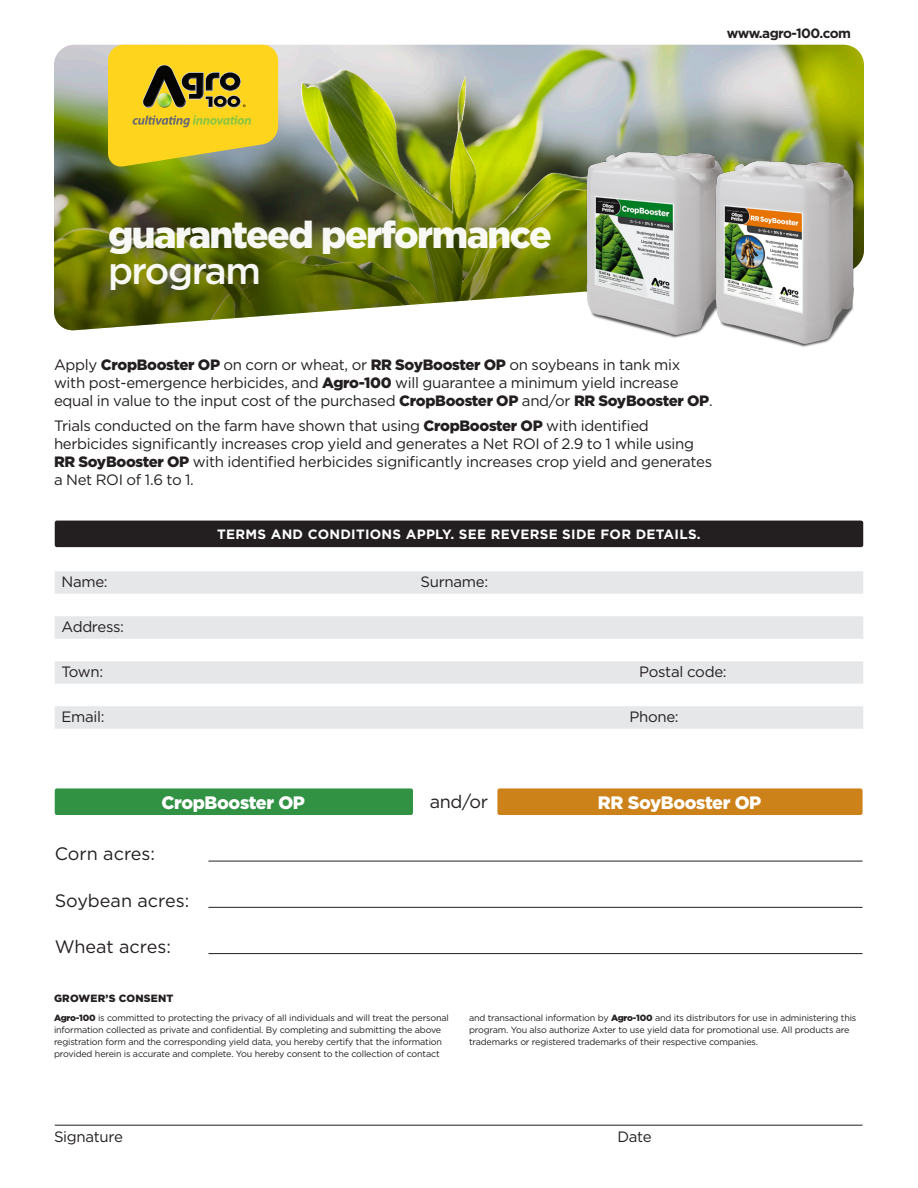
<style>
.page{position:relative;width:918px;height:1188px;background:#fff}
.page>*{position:absolute;margin:0;border:0;box-sizing:border-box;transform-origin:0 0}
.t1{font:900 37.5px "Gotham";letter-spacing:-.04em;color:#fff}
.t2{font:500 37.5px "Gotham";letter-spacing:-.04em;color:#fff}
.t3{font:18px "Gotham";color:#231f20}
.t4{font:900 18px "Gotham";letter-spacing:-.02em;color:#fff}
.Texte{font:15px/18px "Gotham";letter-spacing:-.02em;color:#231f20}
.t5{font:700 13.5px "Gotham";letter-spacing:.02em;color:#fff}
.t6{font:700 13.5px "Gotham";letter-spacing:-.04em;color:#231f20}
.Légal{font:900 10.5px "Gotham";letter-spacing:.02em;color:#231f20}
.Légal-2{font:9px/12px "Gotham";letter-spacing:-.02em;color:#231f20}
.s1{font-weight:900}
</style>
<div class="page">
<img style="left:54px;top:45px;width:810px;height:286px">
<svg style="left:108px;top:45px;width:170px;height:123px;background:#d6ba2a"></svg>
<div style="left:55px;top:521px;width:808px;height:26px;background:#231f20;border-radius:2px"></div>
<div style="left:55px;top:571px;width:808px;height:23px;background:#e6e7e9"></div>
<div style="left:55px;top:616px;width:808px;height:23px;background:#e6e7e9"></div>
<div style="left:55px;top:661px;width:808px;height:23px;background:#e6e7e9"></div>
<div style="left:55px;top:706px;width:808px;height:23px;background:#e6e7e9"></div>
<div style="left:55px;top:788px;width:358px;height:27px;background:#329244;border-radius:2px"></div>
<div style="left:497px;top:788px;width:366px;height:27px;background:#cd8119;border-radius:2px"></div>
<hr style="left:208px;top:861px;width:655px;height:1px;background:#231f20">
<hr style="left:55px;top:1125px;width:808px;height:1px;background:#231f20">
<hr style="left:208px;top:907px;width:655px;height:1px;background:#231f20">
<hr style="left:208px;top:953px;width:655px;height:1px;background:#231f20">
<img style="left:574px;top:132px;width:164px;height:206px">
<img style="left:703px;top:141px;width:161px;height:206px">
<p class="t6" style="left:727px;top:24px;width:126px">www.agro-100.com</p>
<h1 class="t1" style="left:108px;top:209px;width:445px">guaranteed performance</h1>
<h1 class="t2" style="left:108px;top:246px;width:154px">program</h1>
<p class="Texte" style="left:54px;top:355px;width:660px">Apply <span class="s1">CropBooster OP</span> on corn or wheat, or <span class="s1">RR SoyBooster OP</span> on soybeans in tank mix with post-emergence herbicides, and <span class="s1">Agro-100</span> will guarantee a minimum yield increase equal in value to the input cost of the purchased <span class="s1">CropBooster OP</span> and/or <span class="s1">RR SoyBooster OP</span>.</p>
<p class="Texte" style="left:54px;top:417px;width:660px">Trials conducted on the farm have shown that using <span class="s1">CropBooster OP</span> with identified herbicides significantly increases crop yield and generates a Net ROI of 2.9 to 1 while using <span class="s1">RR SoyBooster OP</span> with identified herbicides significantly increases crop yield and generates a Net ROI of 1.6 to 1.</p>
<p class="t5" style="left:217px;top:526px;width:485px">TERMS AND CONDITIONS APPLY. SEE REVERSE SIDE FOR DETAILS.</p>
<p class="Texte" style="left:62px;top:572px;width:48px">Name:</p>
<p class="Texte" style="left:421px;top:572px;width:69px">Surname:</p>
<p class="Texte" style="left:62px;top:617px;width:64px">Address:</p>
<p class="Texte" style="left:62px;top:662px;width:43px">Town:</p>
<p class="Texte" style="left:639px;top:662px;width:89px">Postal code:</p>
<p class="Texte" style="left:62px;top:707px;width:45px">Email:</p>
<p class="Texte" style="left:629px;top:707px;width:51px">Phone:</p>
<p class="t3" style="left:430px;top:790px;width:60px">and/or</p>
<p class="t4" style="left:161px;top:790px;width:145px">CropBooster OP</p>
<p class="t4" style="left:598px;top:790px;width:165px">RR SoyBooster OP</p>
<p class="t3" style="left:55px;top:842px;width:102px">Corn acres:</p>
<p class="t3" style="left:55px;top:889px;width:136px">Soybean acres:</p>
<p class="t3" style="left:55px;top:935px;width:118px">Wheat acres:</p>
<p class="Légal" style="left:54px;top:991px;width:121px">GROWER’S CONSENT</p>
<p class="Légal-2" style="left:54px;top:1012px;width:396px"><span class="s1">Agro-100</span> is committed to protecting the privacy of all individuals and will treat the personal information collected as private and confidential. By completing and submitting the above registration form and the corresponding yield data, you hereby certify that the information provided herein is accurate and complete. You hereby consent to the collection of contact</p>
<p class="Légal-2" style="left:469px;top:1012px;width:389px">and transactional information by <span class="s1">Agro-100</span> and its distributors for use in administering this program. You also authorize Axter to use yield data for promotional use. All products are trademarks or registered trademarks of their respective companies.</p>
<p class="Texte" style="left:54px;top:1127px;width:70px">Signature</p>
<p class="Texte" style="left:618px;top:1127px;width:36px">Date</p>
</div>
